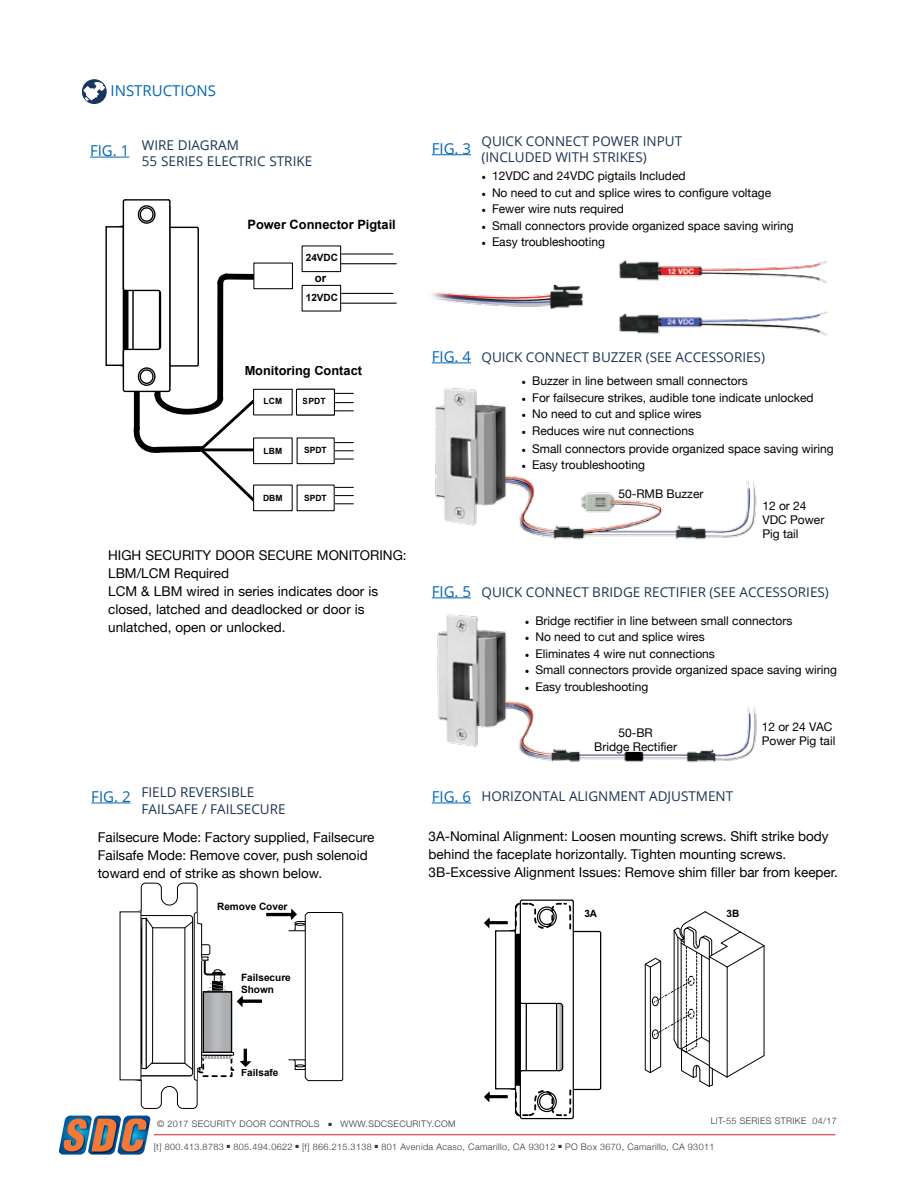
<style>
.page{position:relative;width:918px;height:1188px;background:#fff}
.page>*{position:absolute;margin:0;border:0;box-sizing:border-box;transform-origin:0 0}
.t1{font:15px "Open Sans";color:#0066b3}
.t2{font:13.5px/18px "Helvetica Neue";color:#000}
.t3{font:13.5px/16.2px "Open Sans";color:#1c3553}
.t4{font:700 12.9px "Arial";color:#000}
.t5{font:12px/14.4px "Helvetica Neue";color:#000}
.t6{font:700 11.4px "Arial";color:#000}
.t7{font:700 10.05px/12px "Arial";color:#000}
.t8{font:700 9.9px "Arial";color:#000}
.t9{font:300 9px "Helvetica Neue";letter-spacing:.04em;color:#343433}
.t10{font:700 8.55px "Arial";color:#000}
.s1{font-family:"Minion Pro"}
</style>
<div class="page">
<hr style="left:154px;top:1134px;width:681px;height:1px;background:#d2232a">
<svg style="left:58px;top:1116px;width:93px;height:39px;background:#888081"></svg>
<svg style="left:335px;top:402px;width:18px;height:1px"></svg>
<svg style="left:335px;top:393px;width:18px;height:1px"></svg>
<svg style="left:335px;top:410px;width:18px;height:1px"></svg>
<svg style="left:335px;top:450px;width:18px;height:1px"></svg>
<svg style="left:335px;top:442px;width:18px;height:1px"></svg>
<svg style="left:335px;top:459px;width:18px;height:1px"></svg>
<svg style="left:335px;top:495px;width:18px;height:1px"></svg>
<svg style="left:335px;top:487px;width:18px;height:1px"></svg>
<svg style="left:335px;top:503px;width:18px;height:1px"></svg>
<div style="left:253px;top:389px;width:40px;height:26px;border:1px solid #000"></div>
<div style="left:253px;top:437px;width:40px;height:27px;border:1px solid #000"></div>
<div style="left:253px;top:485px;width:40px;height:26px;border:1px solid #000"></div>
<div style="left:297px;top:437px;width:38px;height:27px;border:1px solid #000"></div>
<div style="left:297px;top:485px;width:38px;height:26px;border:1px solid #000"></div>
<div style="left:296px;top:389px;width:39px;height:26px;border:1px solid #000"></div>
<div style="left:253px;top:263px;width:40px;height:26px;border:1px solid #000"></div>
<hr style="left:342px;top:253px;width:51px;height:2px;background:#000">
<hr style="left:342px;top:263px;width:54px;height:1px;background:#000">
<div style="left:302px;top:245px;width:39px;height:27px;border:1px solid #000"></div>
<hr style="left:342px;top:293px;width:51px;height:1px;background:#000">
<hr style="left:342px;top:303px;width:54px;height:1px;background:#000">
<div style="left:302px;top:285px;width:39px;height:27px;border:1px solid #000"></div>
<div style="left:105px;top:226px;width:19px;height:140px;border:1px solid #000"></div>
<svg style="left:118px;top:199px;width:140px;height:305px"></svg>
<hr style="left:125px;top:349px;width:33px;height:1px;background:#000">
<hr style="left:90px;top:157px;width:39px;height:1px;background:#0066b3">
<svg style="left:484px;top:899px;width:118px;height:221px"></svg>
<svg style="left:644px;top:911px;width:121px;height:176px"></svg>
<img style="left:431px;top:260px;width:397px;height:76px">
<img style="left:435px;top:387px;width:322px;height:153px">
<img style="left:437px;top:614px;width:320px;height:149px">
<div style="left:525px;top:613px;width:349px;height:92px;background:#fff"></div>
<hr style="left:432px;top:154px;width:39px;height:1px;background:#0066b3">
<hr style="left:432px;top:363px;width:39px;height:1px;background:#0066b3">
<hr style="left:432px;top:598px;width:39px;height:1px;background:#0066b3">
<svg style="left:130px;top:882px;width:214px;height:227px"></svg>
<hr style="left:91px;top:803px;width:40px;height:1px;background:#0066b3">
<hr style="left:432px;top:803px;width:39px;height:1px;background:#0066b3">
<svg style="left:82px;top:79px;width:25px;height:25px"></svg>
<svg style="left:83px;top:82px;width:22px;height:19px"></svg>
<p class="t1" style="left:111px;top:80px;width:107px">INSTRUCTIONS</p>
<p class="t1" style="left:90px;top:140px;width:41px">FIG. 1</p>
<p class="t3" style="left:142px;top:136px;width:172px">WIRE DIAGRAM<br>55 SERIES ELECTRIC STRIKE</p>
<p class="t4" style="left:248px;top:217px;width:150px">Power Connector Pigtail</p>
<p class="t8" style="left:306px;top:252px;width:34px">24VDC</p>
<p class="t8" style="left:306px;top:292px;width:34px">12VDC</p>
<p class="t6" style="left:315px;top:271px;width:13px">or</p>
<p class="t4" style="left:245px;top:364px;width:119px">Monitoring Contact</p>
<p class="t10" style="left:303px;top:396px;width:24px">SPDT</p>
<p class="t10" style="left:264px;top:396px;width:20px">LCM</p>
<p class="t10" style="left:264px;top:446px;width:20px">LBM</p>
<p class="t10" style="left:263px;top:493px;width:21px">DBM</p>
<p class="t10" style="left:304px;top:445px;width:24px">SPDT</p>
<p class="t10" style="left:304px;top:493px;width:24px">SPDT</p>
<p class="t2" style="left:108px;top:546px;width:300px">HIGH SECURITY DOOR SECURE MONITORING:<br>LBM/LCM Required<br>LCM &amp; LBM wired in series indicates door is closed, latched and deadlocked or door is unlatched, open or unlocked.</p>
<p class="t1" style="left:432px;top:138px;width:41px">FIG. 3</p>
<p class="t3" style="left:482px;top:132px;width:202px">QUICK CONNECT POWER INPUT (INCLUDED WITH STRIKES)</p>
<p class="t5" style="left:482px;top:169px;width:206px"><span class="s1">•</span> 12VDC and 24VDC pigtails Included</p>
<p class="t5" style="left:482px;top:185px;width:291px"><span class="s1">•</span> No need to cut and splice wires to configure voltage</p>
<p class="t5" style="left:482px;top:202px;width:144px"><span class="s1">•</span> Fewer wire nuts required</p>
<p class="t5" style="left:482px;top:218px;width:314px"><span class="s1">•</span> Small connectors provide organized space saving wiring</p>
<p class="t5" style="left:482px;top:235px;width:125px"><span class="s1">•</span> Easy troubleshooting</p>
<p class="t1" style="left:432px;top:346px;width:41px">FIG. 4</p>
<p class="t3" style="left:482px;top:349px;width:285px">QUICK CONNECT BUZZER (SEE ACCESSORIES)</p>
<p class="t5" style="left:522px;top:373px;width:228px"><span class="s1">•</span> Buzzer in line between small connectors</p>
<p class="t5" style="left:522px;top:390px;width:294px"><span class="s1">•</span> For failsecure strikes, audible tone indicate unlocked</p>
<p class="t5" style="left:522px;top:406px;width:181px"><span class="s1">•</span> No need to cut and splice wires</p>
<p class="t5" style="left:522px;top:423px;width:174px"><span class="s1">•</span> Reduces wire nut connections</p>
<p class="t5" style="left:522px;top:441px;width:314px"><span class="s1">•</span> Small connectors provide organized space saving wiring</p>
<p class="t5" style="left:522px;top:457px;width:125px"><span class="s1">•</span> Easy troubleshooting</p>
<p class="t5" style="left:618px;top:487px;width:87px">50-RMB Buzzer</p>
<p class="t5" style="left:762px;top:498px;width:63px">12 or 24<br>VDC Power<br>Pig tail</p>
<p class="t1" style="left:432px;top:581px;width:41px">FIG. 5</p>
<p class="t3" style="left:482px;top:584px;width:349px">QUICK CONNECT BRIDGE RECTIFIER (SEE ACCESSORIES)</p>
<p class="t5" style="left:525px;top:613px;width:269px"><span class="s1">•</span> Bridge rectifier in line between small connectors</p>
<p class="t5" style="left:525px;top:630px;width:181px"><span class="s1">•</span> No need to cut and splice wires</p>
<p class="t5" style="left:525px;top:646px;width:192px"><span class="s1">•</span> Eliminates 4 wire nut connections</p>
<p class="t5" style="left:525px;top:663px;width:314px"><span class="s1">•</span> Small connectors provide organized space saving wiring</p>
<p class="t5" style="left:525px;top:679px;width:125px"><span class="s1">•</span> Easy troubleshooting</p>
<p class="t5" style="left:594px;top:725px;width:84px;text-align:center">50-BR<br>Bridge Rectifier</p>
<p class="t5" style="left:762px;top:719px;width:75px">12 or 24 VAC<br>Power Pig tail</p>
<p class="t3" style="left:142px;top:784px;width:146px">FIELD REVERSIBLE<br>FAILSAFE / FAILSECURE</p>
<p class="t2" style="left:98px;top:828px;width:278px">Failsecure Mode: Factory supplied, Failsecure<br>Failsafe Mode: Remove cover, push solenoid toward end of strike as shown below.</p>
<p class="t1" style="left:91px;top:786px;width:41px">FIG. 2</p>
<p class="t1" style="left:432px;top:786px;width:41px">FIG. 6</p>
<p class="t3" style="left:482px;top:788px;width:253px">HORIZONTAL ALIGNMENT ADJUSTMENT</p>
<p class="t2" style="left:429px;top:827px;width:411px">3A-Nominal Alignment: Loosen mounting screws. Shift strike body behind the faceplate horizontally. Tighten mounting screws.<br>3B-Excessive Alignment Issues: Remove shim filler bar from keeper.</p>
<p class="t7" style="left:217px;top:901px;width:72px">Remove Cover</p>
<p class="t7" style="left:241px;top:971px;width:51px">Failsecure<br>Shown</p>
<p class="t7" style="left:241px;top:1067px;width:39px">Failsafe</p>
<p class="t7" style="left:584px;top:907px;width:14px">3A</p>
<p class="t7" style="left:727px;top:907px;width:14px">3B</p>
<p class="t9" style="left:157px;top:1119px;width:300px">© 2017 SECURITY DOOR CONTROLS ■ WWW.SDCSECURITY.COM</p>
<p class="t9" style="left:711px;top:1116px;width:128px">LIT-55 SERIES STRIKE 04/17</p>
<p class="t9" style="left:154px;top:1141px;width:562px">[t] 800.413.8783 ■ 805.494.0622 ■ [f] 866.215.3138 ■ 801 Avenida Acaso, Camarillo, CA 93012 ■ PO Box 3670, Camarillo, CA 93011</p>
</div>
